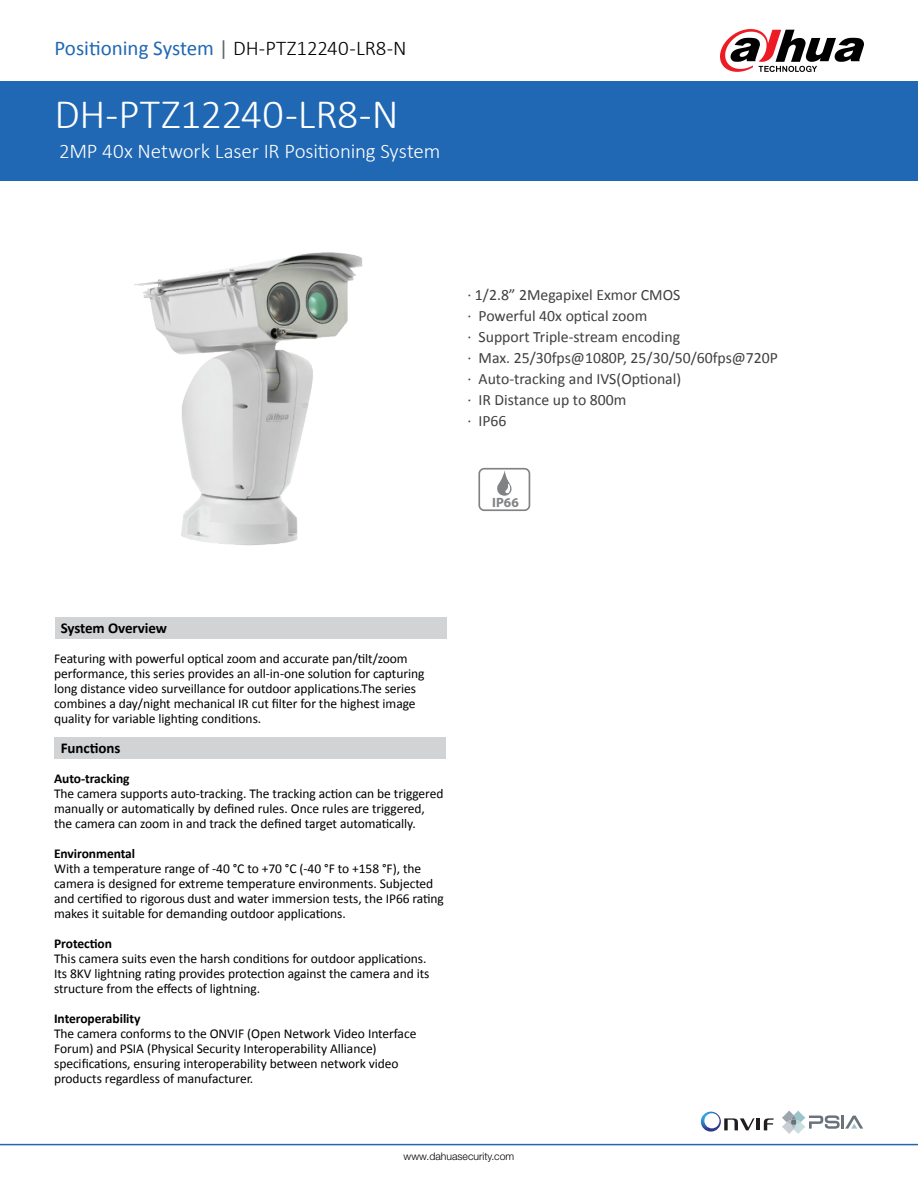
<style>
.page{position:relative;width:918px;height:1188px;background:#fff}
.page>*{position:absolute;margin:0;border:0;box-sizing:border-box;transform-origin:0 0}
.t1{font:300 42px "Calibri";letter-spacing:-.01em;color:#fff}
.t2{font:300 21px "Calibri";letter-spacing:-.01em;color:#fff}
.t3{font:21px "Calibri";color:#2068b3}
.t4{font:15.75px/21px "Calibri";color:#403f41}
.t5{font:700 15px "Calibri";letter-spacing:-.005em;color:#000}
.t6{font:13.5px/15px "Calibri";letter-spacing:-.005em;color:#000}
.t7{font:700 13.5px "Calibri";letter-spacing:-.005em;color:#000}
.t8{font:700 13.5px "Myriad Pro";color:#808284}
.t9{font:300 10.5px "Helvetica Neue LT Std";color:#000}
.s1{color:#626466}
.s2{font-weight:300;color:#000}
</style>
<div class="page">
<div style="left:0;top:81px;width:918px;height:100px;background:#2068b3"></div>
<div style="left:55px;top:618px;width:391px;height:21px;background:#d1d3d4"></div>
<div style="left:54px;top:737px;width:391px;height:22px;background:#d1d3d4"></div>
<hr style="left:0;top:1144px;width:918px;height:1px;background:#2068b3">
<svg style="left:720px;top:29px;width:144px;height:43px"></svg>
<svg style="left:782px;top:1111px;width:81px;height:23px"></svg>
<hr style="left:756px;top:1118px;width:4px;height:12px;background:#211d1e">
<svg style="left:764px;top:1118px;width:10px;height:12px"></svg>
<svg style="left:701px;top:1112px;width:54px;height:20px"></svg>
<svg style="left:478px;top:468px;width:52px;height:43px"></svg>
<img style="left:134px;top:252px;width:229px;height:294px">
<h2 class="t3" style="left:55px;top:35px;width:354px">Positioning System <span class="s1">|</span> <span class="s2">DH-PTZ12240-LR8-N</span></h2>
<h1 class="t1" style="left:55px;top:88px;width:345px">DH-PTZ12240-LR8-N</h1>
<h2 class="t2" style="left:59px;top:138px;width:383px">2MP 40x Network Laser IR Positioning System</h2>
<p class="t4" style="left:467px;top:284px;width:312px">· 1/2.8” 2Megapixel Exmor CMOS<br>· Powerful 40x optical zoom<br>· Support Triple-stream encoding<br>· Max. 25/30fps@1080P, 25/30/50/60fps@720P · Auto-tracking and IVS(Optional)<br>· IR Distance up to 800m<br>· IP66</p>
<p class="t8" style="left:492px;top:494px;width:28px">IP66</p>
<p class="t5" style="left:61px;top:619px;width:108px">System Overview</p>
<p class="t6" style="left:54px;top:651px;width:372px">Featuring with powerful optical zoom and accurate pan/tilt/zoom performance, this series provides an all-in-one solution for capturing long distance video surveillance for outdoor applications.The series combines a day/night mechanical IR cut filter for the highest image quality for variable lighting conditions.</p>
<p class="t5" style="left:61px;top:739px;width:61px">Functions</p>
<p class="t7" style="left:54px;top:770px;width:77px">Auto-tracking</p>
<p class="t6" style="left:54px;top:786px;width:391px">The camera supports auto-tracking. The tracking action can be triggered manually or automatically by defined rules. Once rules are triggered, the camera can zoom in and track the defined target automatically.</p>
<p class="t7" style="left:54px;top:845px;width:83px">Environmental</p>
<p class="t6" style="left:54px;top:861px;width:391px">With a temperature range of -40 °C to +70 °C (-40 °F to +158 °F), the camera is designed for extreme temperature environments. Subjected and certified to rigorous dust and water immersion tests, the IP66 rating makes it suitable for demanding outdoor applications.</p>
<p class="t7" style="left:54px;top:935px;width:59px">Protection</p>
<p class="t6" style="left:54px;top:951px;width:377px">This camera suits even the harsh conditions for outdoor applications.<br>Its 8KV lightning rating provides protection against the camera and its structure from the effects of lightning.</p>
<p class="t7" style="left:54px;top:1010px;width:88px">Interoperability</p>
<p class="t6" style="left:54px;top:1026px;width:364px">The camera conforms to the ONVIF (Open Network Video Interface Forum) and PSIA (Physical Security Interoperability Alliance) specifications, ensuring interoperability between network video products regardless of manufacturer.</p>
<p class="t9" style="left:404px;top:1150px;width:112px">www.dahuasecurity.com</p>
</div>
